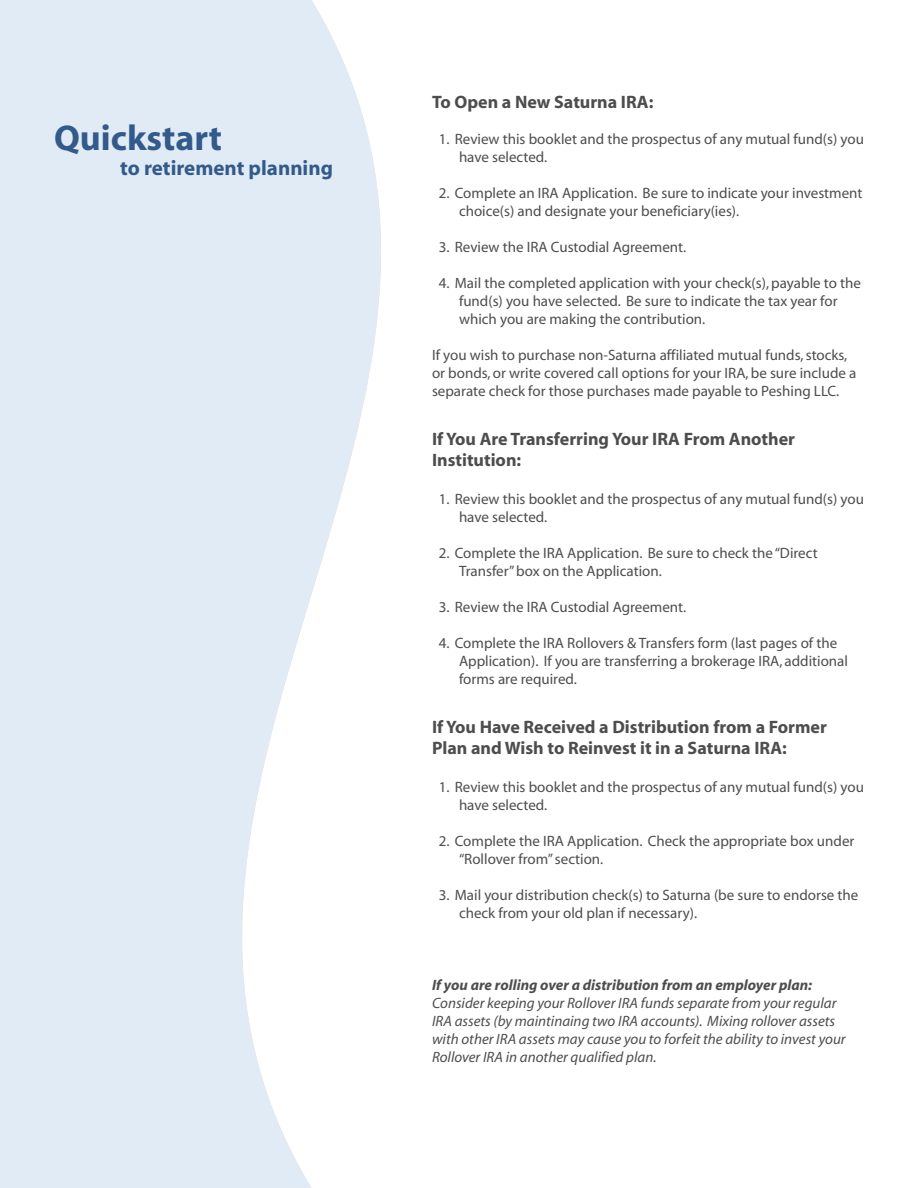
<style>
.page{position:relative;width:918px;height:1188px;background:#fff}
.page>*{position:absolute;margin:0;border:0;box-sizing:border-box;transform-origin:0 0}
.t1{font:700 36px "Myriad";color:#325a8b}
.t2{font:700 21px "Myriad";color:#325a8b}
.t3{font:700 18px/21.6px "Myriad";color:#4d4d4f}
.t4{font:15px/18px "Myriad";color:#4d4d4f}
.t5{font:italic 15px/18px "Myriad";color:#4d4d4f}
.t6{font:italic 700 15px "Myriad";color:#4d4d4f}
</style>
<div class="page">
<svg style="left:0;top:0;width:381px;height:1188px;fill:#e1ebf5"></svg>
<div style="left:0;top:1px;width:209px;height:1187px;background:#e1ebf5"></div>
<h1 class="t1" style="left:54px;top:119px;width:170px">Quickstart</h1>
<h2 class="t2" style="left:120px;top:157px;width:214px">to retirement planning</h2>
<p class="t3" style="left:432px;top:92px;width:223px">To Open a New Saturna IRA:</p>
<p class="t4" style="left:459px;top:131px;width:406px;text-indent:-20px">1. Review this booklet and the prospectus of any mutual fund(s) you have selected.</p>
<p class="t4" style="left:459px;top:185px;width:405px;text-indent:-20px">2. Complete an IRA Application. Be sure to indicate your investment choice(s) and designate your beneficiary(ies).</p>
<p class="t4" style="left:439px;top:239px;width:249px">3. Review the IRA Custodial Agreement.</p>
<p class="t4" style="left:459px;top:275px;width:403px;text-indent:-20px">4. Mail the completed application with your check(s), payable to the fund(s) you have selected. Be sure to indicate the tax year for which you are making the contribution.</p>
<p class="t4" style="left:432px;top:347px;width:426px">If you wish to purchase non-Saturna affiliated mutual funds, stocks, or bonds, or write covered call options for your IRA, be sure include a separate check for those purchases made payable to Peshing LLC.</p>
<p class="t3" style="left:432px;top:428px;width:365px">If You Are Transferring Your IRA From Another<br>Institution:</p>
<p class="t4" style="left:459px;top:491px;width:406px;text-indent:-20px">1. Review this booklet and the prospectus of any mutual fund(s) you have selected.</p>
<p class="t4" style="left:459px;top:545px;width:360px;text-indent:-20px">2. Complete the IRA Application. Be sure to check the “Direct<br>Transfer” box on the Application.</p>
<p class="t4" style="left:439px;top:599px;width:249px">3. Review the IRA Custodial Agreement.</p>
<p class="t4" style="left:459px;top:635px;width:391px;text-indent:-20px">4. Complete the IRA Rollovers &amp; Transfers form (last pages of the<br>Application). If you are transferring a brokerage IRA, additional forms are required.</p>
<p class="t3" style="left:432px;top:716px;width:396px">If You Have Received a Distribution from a Former<br>Plan and Wish to Reinvest it in a Saturna IRA:</p>
<p class="t4" style="left:459px;top:779px;width:406px;text-indent:-20px">1. Review this booklet and the prospectus of any mutual fund(s) you have selected.</p>
<p class="t4" style="left:459px;top:833px;width:397px;text-indent:-20px">2. Complete the IRA Application. Check the appropriate box under “Rollover from” section.</p>
<p class="t4" style="left:459px;top:887px;width:401px;text-indent:-20px">3. Mail your distribution check(s) to Saturna (be sure to endorse the check from your old plan if necessary).</p>
<p class="t6" style="left:432px;top:977px;width:382px">If you are rolling over a distribution from an employer plan:</p>
<p class="t5" style="left:432px;top:995px;width:415px">Consider keeping your Rollover IRA funds separate from your regular IRA assets (by maintinaing two IRA accounts). Mixing rollover assets with other IRA assets may cause you to forfeit the ability to invest your Rollover IRA in another qualified plan.</p>
</div>
